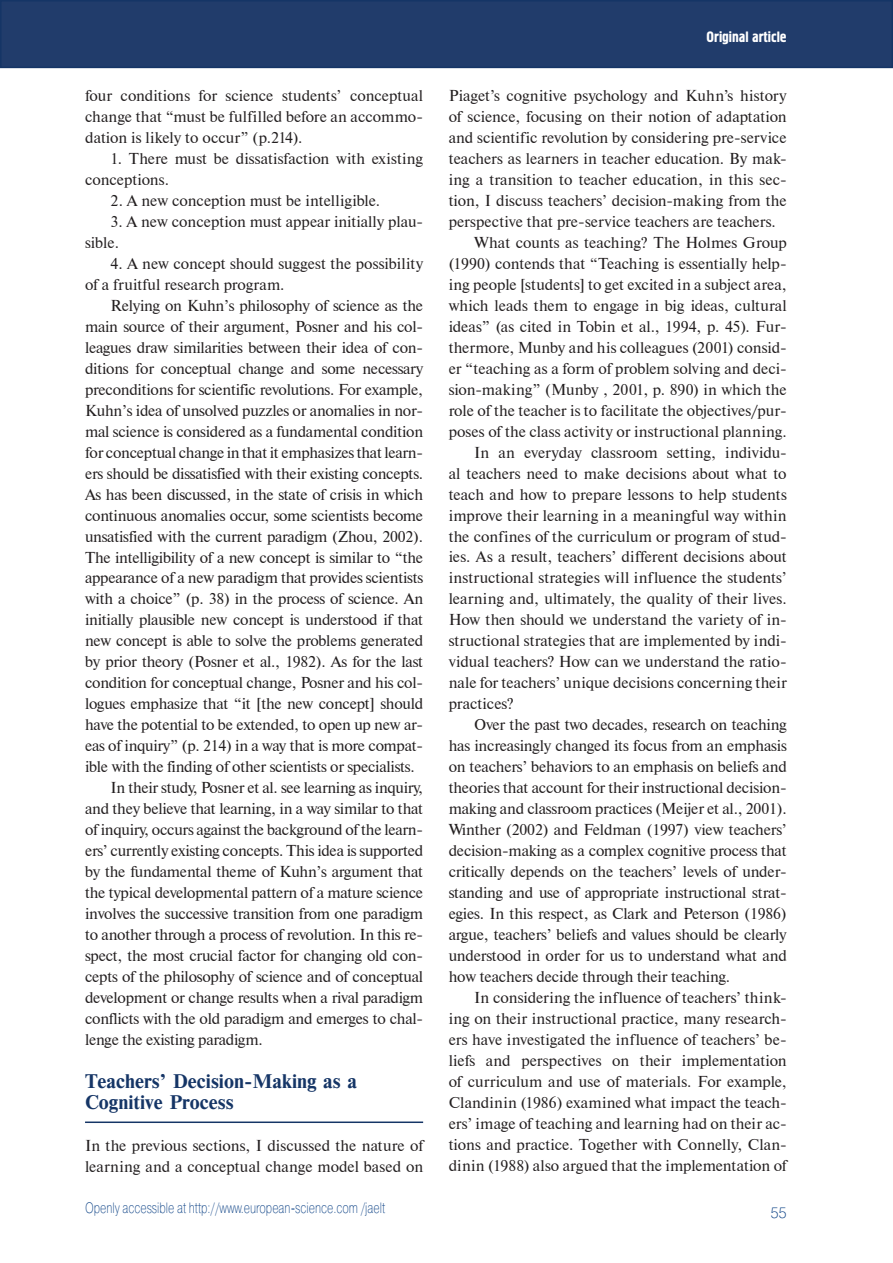
<style>
.page{position:relative;width:893px;height:1263px;background:#fff}
.page>*{position:absolute;margin:0;border:0;box-sizing:border-box;transform-origin:0 0}
.t1{font:18.75px/21px "Newton C Bold";color:#153566}
.t2{font:15.75px/21px "Newton CTT";letter-spacing:-.01em;color:#231f20}
.t3{font:15.75px/21px "Newton CTT";letter-spacing:.01em;color:#231f20}
.t4{font:15.75px "Newton CTT";letter-spacing:.015em;color:#231f20}
.t5{font:15px "Pragmatica Light C";color:#134789;scale:.75 1}
.t6{font:15px "Hermes C";color:#fff}
.t7{font:15px "Pragmatica Light C";color:#134789}
</style>
<div class="page">
<div style="left:1px;top:1px;width:891px;height:66px;background:#213c6b"></div>
<div style="left:0;top:0;width:893px;height:68px;border:2px solid #153566"></div>
<hr style="left:85px;top:1122px;width:338px;height:1px;background:#153566">
<p class="t2" style="left:85px;top:85px;width:340px;text-align:justify">four conditions for science students’ conceptual change that “must be fulfilled before an accommo&shy;dation is likely to occur” (p.214).</p>
<p class="t2" style="left:85px;top:148px;width:340px;text-indent:26px">1. There must be dissatisfaction with existing conceptions.</p>
<p class="t2" style="left:111px;top:190px;width:271px">2. A new conception must be intelligible.</p>
<p class="t2" style="left:85px;top:211px;width:340px;text-indent:26px">3. A new conception must appear initially plau&shy;sible.</p>
<p class="t2" style="left:85px;top:253px;width:340px;text-indent:26px">4. A new concept should suggest the possibility of a fruitful research program.</p>
<p class="t2" style="left:111px;top:295px;width:314px">Relying on Kuhn’s philosophy of science as the</p>
<p class="t2" style="left:85px;top:316px;width:340px">main source of their argument, Posner and his col-</p>
<p class="t2" style="left:85px;top:337px;width:340px">leagues draw similarities between their idea of con-</p>
<p class="t2" style="left:85px;top:358px;width:340px">ditions for conceptual change and some necessary</p>
<p class="t2" style="left:85px;top:379px;width:340px">preconditions for scientific revolutions. For example,</p>
<p class="t2" style="left:85px;top:400px;width:340px">Kuhn’s idea of unsolved puzzles or anomalies in nor-</p>
<p class="t2" style="left:85px;top:421px;width:340px">mal science is considered as a fundamental condition</p>
<p class="t2" style="left:85px;top:442px;width:340px">for conceptual change in that it emphasizes that learn-</p>
<p class="t2" style="left:85px;top:463px;width:340px">ers should be dissatisfied with their existing concepts.</p>
<p class="t2" style="left:85px;top:484px;width:340px">As has been discussed, in the state of crisis in which</p>
<p class="t2" style="left:85px;top:505px;width:340px">continuous anomalies occur, some scientists become</p>
<p class="t2" style="left:85px;top:526px;width:340px">unsatisfied with the current paradigm (Zhou, 2002).</p>
<p class="t2" style="left:85px;top:547px;width:340px">The intelligibility of a new concept is similar to “the</p>
<p class="t2" style="left:85px;top:568px;width:340px">appearance of a new paradigm that provides scientists</p>
<p class="t2" style="left:85px;top:589px;width:340px">with a choice” (p. 38) in the process of science. An</p>
<p class="t2" style="left:85px;top:610px;width:340px">initially plausible new concept is understood if that</p>
<p class="t2" style="left:85px;top:631px;width:340px">new concept is able to solve the problems generated</p>
<p class="t2" style="left:85px;top:652px;width:340px">by prior theory (Posner et al., 1982). As for the last</p>
<p class="t2" style="left:85px;top:673px;width:340px">condition for conceptual change, Posner and his col-</p>
<p class="t2" style="left:85px;top:694px;width:340px">logues emphasize that “it [the new concept] should</p>
<p class="t2" style="left:85px;top:715px;width:340px">have the potential to be extended, to open up new ar-</p>
<p class="t2" style="left:85px;top:736px;width:340px">eas of inquiry” (p. 214) in a way that is more compat-</p>
<p class="t2" style="left:85px;top:757px;width:331px">ible with the finding of other scientists or specialists.</p>
<p class="t2" style="left:111px;top:778px;width:314px">In their study, Posner et al. see learning as inquiry,</p>
<p class="t2" style="left:85px;top:799px;width:340px">and they believe that learning, in a way similar to that</p>
<p class="t2" style="left:85px;top:820px;width:340px">of inquiry, occurs against the background of the learn-</p>
<p class="t2" style="left:85px;top:841px;width:340px">ers’ currently existing concepts. This idea is supported</p>
<p class="t2" style="left:85px;top:862px;width:340px">by the fundamental theme of Kuhn’s argument that</p>
<p class="t2" style="left:85px;top:883px;width:340px">the typical developmental pattern of a mature science</p>
<p class="t2" style="left:85px;top:904px;width:340px">involves the successive transition from one paradigm</p>
<p class="t2" style="left:85px;top:925px;width:340px">to another through a process of revolution. In this re-</p>
<p class="t2" style="left:85px;top:946px;width:340px">spect, the most crucial factor for changing old con-</p>
<p class="t2" style="left:85px;top:967px;width:340px">cepts of the philosophy of science and of conceptual</p>
<p class="t2" style="left:85px;top:988px;width:340px">development or change results when a rival paradigm</p>
<p class="t2" style="left:85px;top:1009px;width:340px">conflicts with the old paradigm and emerges to chal-</p>
<p class="t2" style="left:85px;top:1030px;width:179px">lenge the existing paradigm.</p>
<p class="t1" style="left:85px;top:1072px;width:273px">Teachers’ Decision-Making as a<br>Cognitive Process</p>
<p class="t3" style="left:85px;top:1135px;width:340px">In the previous sections, I discussed the nature of learning and a conceptual change model based on</p>
<p class="t5" style="left:85px;top:1202px;width:401px">Openly accessible at http://www.european-science.com /jaelt</p>
<p class="t6" style="left:706px;top:32px;width:82px">Original article</p>
<p class="t2" style="left:449px;top:85px;width:339px">Piaget’s cognitive psychology and Kuhn’s history</p>
<p class="t2" style="left:449px;top:106px;width:340px">of science, focusing on their notion of adaptation</p>
<p class="t2" style="left:449px;top:127px;width:339px">and scientific revolution by considering pre-service</p>
<p class="t2" style="left:449px;top:148px;width:340px">teachers as learners in teacher education. By mak-</p>
<p class="t2" style="left:449px;top:169px;width:340px">ing a transition to teacher education, in this sec-</p>
<p class="t2" style="left:449px;top:190px;width:339px">tion, I discuss teachers’ decision-making from the</p>
<p class="t2" style="left:449px;top:211px;width:329px">perspective that pre-service teachers are teachers.</p>
<p class="t2" style="left:474px;top:232px;width:314px">What counts as teaching? The Holmes Group</p>
<p class="t2" style="left:449px;top:253px;width:340px">(1990) contends that “Teaching is essentially help-</p>
<p class="t2" style="left:449px;top:274px;width:340px">ing people [students] to get excited in a subject area,</p>
<p class="t2" style="left:449px;top:295px;width:340px">which leads them to engage in big ideas, cultural</p>
<p class="t2" style="left:449px;top:316px;width:340px">ideas” (as cited in Tobin et al., 1994, p. 45). Fur-</p>
<p class="t2" style="left:449px;top:337px;width:340px">thermore, Munby and his colleagues (2001) consid-</p>
<p class="t2" style="left:449px;top:358px;width:340px">er “teaching as a form of problem solving and deci-</p>
<p class="t2" style="left:449px;top:379px;width:340px">sion-making” (Munby , 2001, p. 890) in which the</p>
<p class="t2" style="left:449px;top:400px;width:339px">role of the teacher is to facilitate the objectives/pur-</p>
<p class="t3" style="left:449px;top:421px;width:339px">poses of the class activity or instructional planning.</p>
<p class="t2" style="left:474px;top:442px;width:314px">In an everyday classroom setting, individu-</p>
<p class="t2" style="left:449px;top:463px;width:340px">al teachers need to make decisions about what to</p>
<p class="t2" style="left:449px;top:484px;width:340px">teach and how to prepare lessons to help students</p>
<p class="t4" style="left:449px;top:507px;width:340px">improve their learning in a meaningful way within</p>
<p class="t2" style="left:449px;top:526px;width:340px">the confines of the curriculum or program of stud-</p>
<p class="t2" style="left:449px;top:547px;width:339px">ies. As a result, teachers’ different decisions about</p>
<p class="t2" style="left:449px;top:568px;width:339px">instructional strategies will influence the students’</p>
<p class="t3" style="left:449px;top:589px;width:340px">learning and, ultimately, the quality of their lives.</p>
<p class="t2" style="left:449px;top:610px;width:340px">How then should we understand the variety of in-</p>
<p class="t2" style="left:449px;top:631px;width:340px">structional strategies that are implemented by indi-</p>
<p class="t2" style="left:449px;top:652px;width:340px">vidual teachers? How can we understand the ratio-</p>
<p class="t2" style="left:449px;top:673px;width:339px">nale for teachers’ unique decisions concerning their</p>
<p class="t2" style="left:449px;top:694px;width:67px">practices?</p>
<p class="t2" style="left:474px;top:715px;width:314px">Over the past two decades, research on teaching</p>
<p class="t2" style="left:449px;top:736px;width:340px">has increasingly changed its focus from an emphasis</p>
<p class="t2" style="left:449px;top:757px;width:340px">on teachers’ behaviors to an emphasis on beliefs and</p>
<p class="t2" style="left:449px;top:778px;width:340px">theories that account for their instructional decision-</p>
<p class="t2" style="left:449px;top:799px;width:340px">making and classroom practices (Meijer et al., 2001).</p>
<p class="t2" style="left:449px;top:820px;width:340px">Winther (2002) and Feldman (1997) view teachers’</p>
<p class="t2" style="left:449px;top:841px;width:340px">decision-making as a complex cognitive process that</p>
<p class="t2" style="left:449px;top:862px;width:340px">critically depends on the teachers’ levels of under-</p>
<p class="t2" style="left:449px;top:883px;width:340px">standing and use of appropriate instructional strat-</p>
<p class="t2" style="left:449px;top:904px;width:340px">egies. In this respect, as Clark and Peterson (1986)</p>
<p class="t2" style="left:449px;top:925px;width:340px">argue, teachers’ beliefs and values should be clearly</p>
<p class="t2" style="left:449px;top:946px;width:340px">understood in order for us to understand what and</p>
<p class="t2" style="left:449px;top:967px;width:283px">how teachers decide through their teaching.</p>
<p class="t2" style="left:474px;top:988px;width:314px">In considering the influence of teachers’ think-</p>
<p class="t2" style="left:449px;top:1009px;width:340px">ing on their instructional practice, many research-</p>
<p class="t2" style="left:449px;top:1030px;width:339px">ers have investigated the influence of teachers’ be-</p>
<p class="t2" style="left:449px;top:1051px;width:340px">liefs and perspectives on their implementation</p>
<p class="t2" style="left:449px;top:1072px;width:340px">of curriculum and use of materials. For example,</p>
<p class="t2" style="left:449px;top:1093px;width:340px">Clandinin (1986) examined what impact the teach-</p>
<p class="t3" style="left:449px;top:1114px;width:340px">ers’ image of teaching and learning had on their ac-</p>
<p class="t2" style="left:449px;top:1135px;width:340px">tions and practice. Together with Connelly, Clan-</p>
<p class="t2" style="left:449px;top:1156px;width:340px">dinin (1988) also argued that the implementation of</p>
<p class="t7" style="left:770px;top:1208px;width:18px">55</p>
</div>
